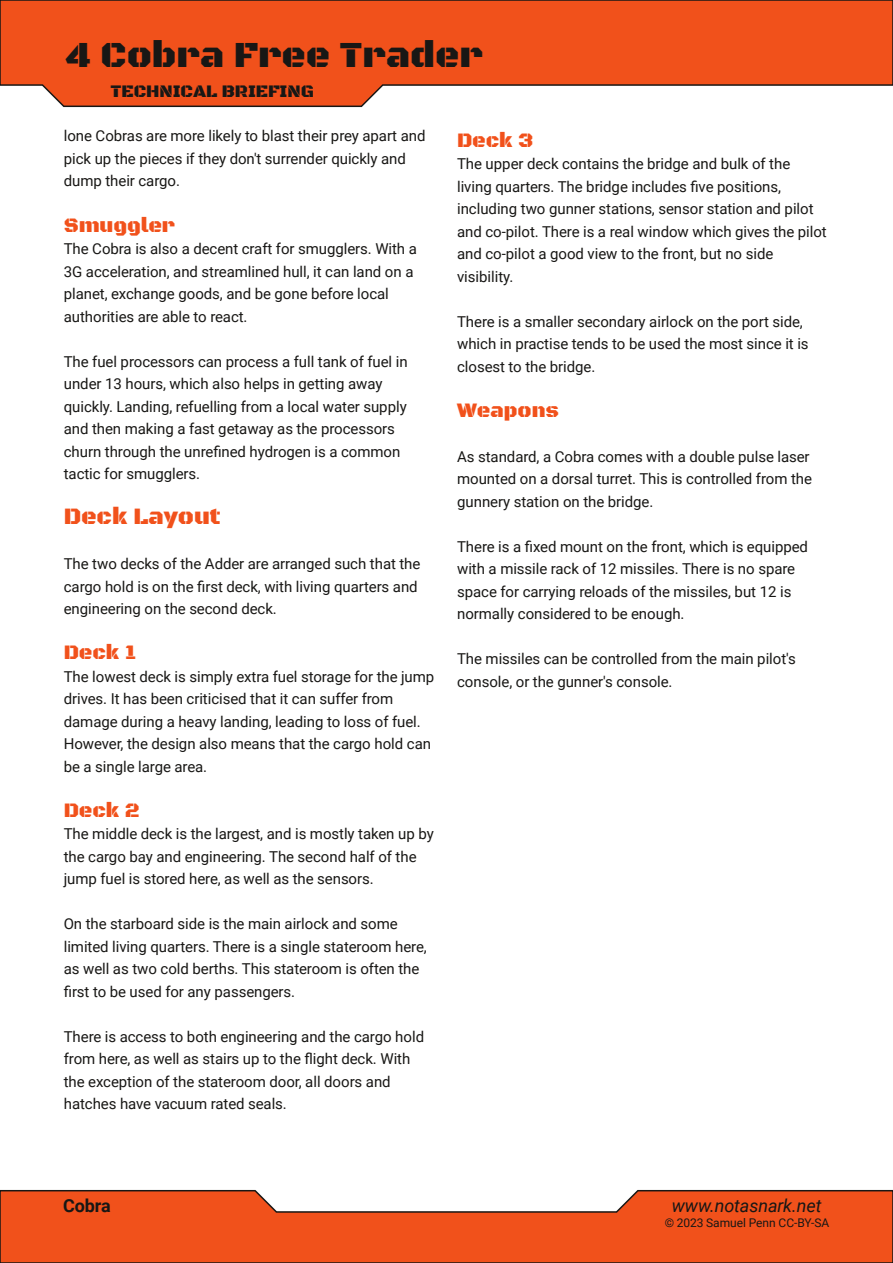
<style>
.page{position:relative;width:893px;height:1263px;background:#fff}
.page>*{position:absolute;margin:0;border:0;box-sizing:border-box;transform-origin:0 0}
.t1{font:37.5px "Black Ops One";color:#181715}
.t2{font:24px "Black Ops One";letter-spacing:-.005em;color:#f1511b}
.t3{font:21px "Black Ops One";letter-spacing:-.005em;color:#f1511b}
.t4{font:18px "Black Ops One";letter-spacing:-.005em;color:#181715}
.t5{font:italic 18px "Roboto";letter-spacing:-.005em;color:#181715}
.t6{font:700 18px "Roboto";letter-spacing:-.005em;color:#181715}
.t7{font:15px/22.5px "Roboto";letter-spacing:-.005em;color:#181715}
.t8{font:12px "Roboto";letter-spacing:-.005em;color:#181715}
</style>
<div class="page">
<svg style="left:0;top:0;width:893px;height:108px;background:#ed6739"></svg>
<svg style="left:0;top:1189px;width:893px;height:74px;background:#eb6538"></svg>
<h1 class="t1" style="left:66px;top:33px;width:419px">4 Cobra Free Trader</h1>
<p class="t4" style="left:110px;top:81px;width:205px">TECHNICAL BRIEFING</p>
<p class="t7" style="left:64px;top:125px;width:363px">lone Cobras are more likely to blast their prey apart and pick up the pieces if they don't surrender quickly and dump their cargo.</p>
<h3 class="t3" style="left:64px;top:212px;width:113px">Smuggler</h3>
<p class="t7" style="left:64px;top:238px;width:355px">The Cobra is also a decent craft for smugglers. With a 3G acceleration, and streamlined hull, it can land on a planet, exchange goods, and be gone before local authorities are able to react.</p>
<p class="t7" style="left:64px;top:350px;width:345px">The fuel processors can process a full tank of fuel in under 13 hours, which also helps in getting away quickly. Landing, refuelling from a local water supply and then making a fast getaway as the processors churn through the unrefined hydrogen is a common tactic for smugglers.</p>
<h2 class="t2" style="left:64px;top:502px;width:158px">Deck Layout</h2>
<p class="t7" style="left:64px;top:553px;width:358px">The two decks of the Adder are arranged such that the cargo hold is on the first deck, with living quarters and engineering on the second deck.</p>
<h3 class="t3" style="left:64px;top:640px;width:74px">Deck 1</h3>
<p class="t7" style="left:64px;top:665px;width:372px">The lowest deck is simply extra fuel storage for the jump drives. It has been criticised that it can suffer from damage during a heavy landing, leading to loss of fuel.<br>However, the design also means that the cargo hold can be a single large area.</p>
<h3 class="t3" style="left:64px;top:797px;width:77px">Deck 2</h3>
<p class="t7" style="left:64px;top:823px;width:371px">The middle deck is the largest, and is mostly taken up by the cargo bay and engineering. The second half of the jump fuel is stored here, as well as the sensors.</p>
<p class="t7" style="left:64px;top:913px;width:364px">On the starboard side is the main airlock and some limited living quarters. There is a single stateroom here, as well as two cold berths. This stateroom is often the first to be used for any passengers.</p>
<p class="t7" style="left:64px;top:1025px;width:362px">There is access to both engineering and the cargo hold from here, as well as stairs up to the flight deck. With the exception of the stateroom door, all doors and hatches have vacuum rated seals.</p>
<h3 class="t3" style="left:457px;top:128px;width:78px">Deck 3</h3>
<p class="t7" style="left:457px;top:153px;width:371px">The upper deck contains the bridge and bulk of the living quarters. The bridge includes five positions, including two gunner stations, sensor station and pilot and co-pilot. There is a real window which gives the pilot and co-pilot a good view to the front, but no side visibility.</p>
<p class="t7" style="left:457px;top:310px;width:353px">There is a smaller secondary airlock on the port side, which in practise tends to be used the most since it is closest to the bridge.</p>
<h3 class="t3" style="left:457px;top:398px;width:103px">Weapons</h3>
<p class="t7" style="left:457px;top:445px;width:356px">As standard, a Cobra comes with a double pulse laser mounted on a dorsal turret. This is controlled from the gunnery station on the bridge.</p>
<p class="t7" style="left:457px;top:535px;width:352px">There is a fixed mount on the front, which is equipped with a missile rack of 12 missiles. There is no spare space for carrying reloads of the missiles, but 12 is normally considered to be enough.</p>
<p class="t7" style="left:457px;top:648px;width:340px">The missiles can be controlled from the main pilot's console, or the gunner's console.</p>
<p class="t6" style="left:63px;top:1196px;width:49px">Cobra</p>
<p class="t5" style="left:672px;top:1196px;width:151px">www.notasnark.net</p>
<p class="t8" style="left:665px;top:1216px;width:166px">© 2023 Samuel Penn CC-BY-SA</p>
</div>
